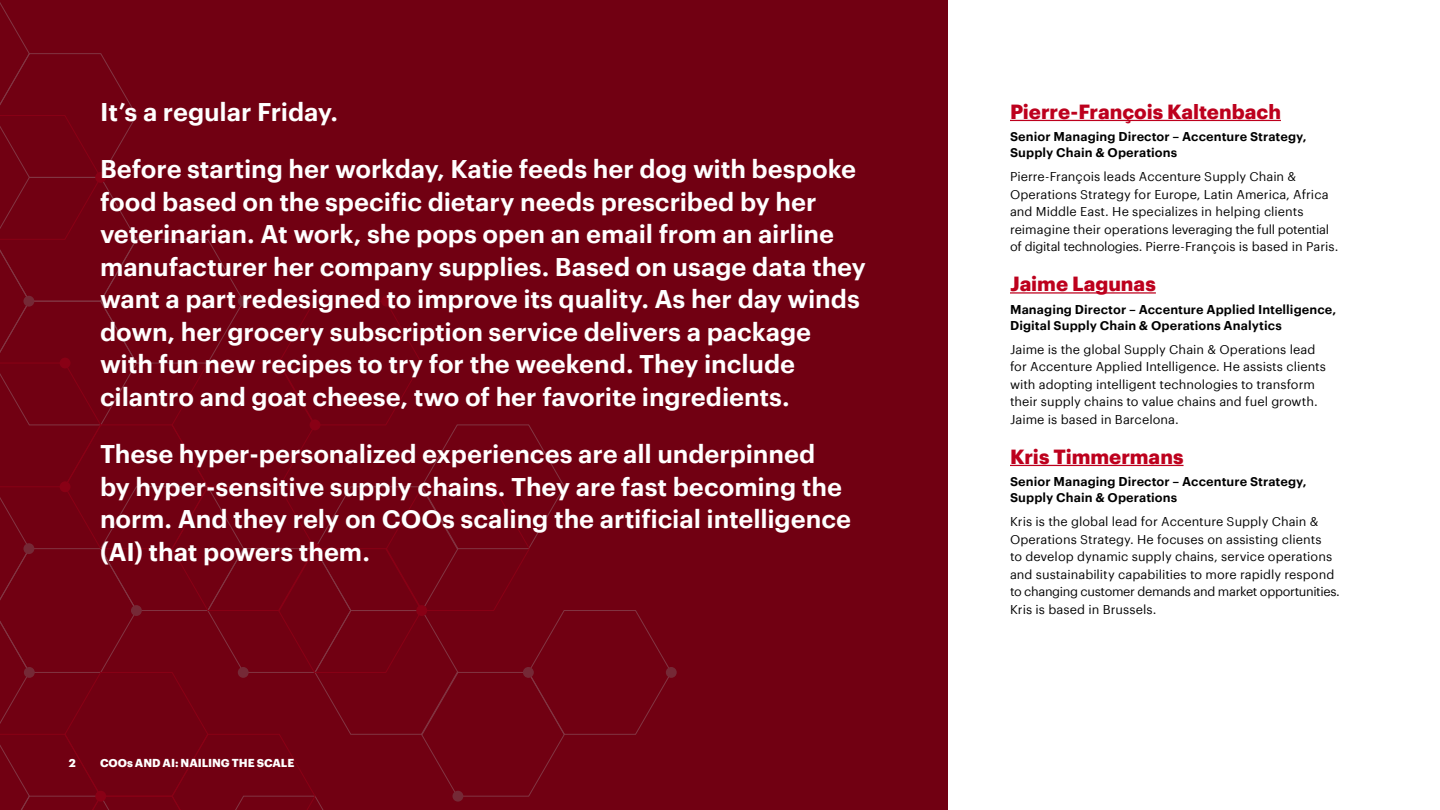
<style>
.page{position:relative;width:1440px;height:810px;background:#fff}
.page>*{position:absolute;margin:0;border:0;box-sizing:border-box;transform-origin:0 0}
.t1{font:600 25px/32.5px "Graphik";letter-spacing:-.005em;color:#fff}
.t2{font:700 20px "Graphik";color:#bd001d}
.t3{font:12.5px/17.5px "Graphik";color:#000}
.t4{font:600 12.5px/16.2px "Graphik";letter-spacing:.005em;color:#000}
.t5{font:700 11.25px "Graphik";letter-spacing:-.005em;color:#fff}
</style>
<div class="page">
<div style="left:0;top:0;width:948px;height:810px;background:#710012"></div>
<svg style="left:0;top:2px;width:669px;height:808px"></svg>
<div style="left:60px;top:358px;width:11px;height:10px;background:#890015;border-radius:50%"></div>
<div style="left:95px;top:791px;width:11px;height:11px;background:#890015;border-radius:50%"></div>
<div style="left:60px;top:481px;width:11px;height:11px;background:#890015;border-radius:50%"></div>
<div style="left:95px;top:172px;width:11px;height:11px;background:#890015;border-radius:50%"></div>
<div style="left:488px;top:481px;width:10px;height:11px;background:#890015;border-radius:50%"></div>
<div style="left:310px;top:419px;width:10px;height:11px;background:#890015;border-radius:50%"></div>
<div style="left:381px;top:296px;width:11px;height:11px;background:#890015;border-radius:50%"></div>
<div style="left:416px;top:605px;width:11px;height:11px;background:#890015;border-radius:50%"></div>
<div style="left:310px;top:543px;width:10px;height:11px;background:#890015;border-radius:50%"></div>
<div style="left:23px;top:296px;width:11px;height:11px;background:#752936;border-radius:50%"></div>
<div style="left:23px;top:543px;width:11px;height:11px;background:#752936;border-radius:50%"></div>
<div style="left:238px;top:296px;width:11px;height:11px;background:#752936;border-radius:50%"></div>
<div style="left:131px;top:605px;width:11px;height:11px;background:#752936;border-radius:50%"></div>
<div style="left:452px;top:791px;width:11px;height:11px;background:#752936;border-radius:50%"></div>
<div style="left:523px;top:667px;width:11px;height:11px;background:#752936;border-radius:50%"></div>
<div style="left:666px;top:667px;width:11px;height:11px;background:#752936;border-radius:50%"></div>
<div style="left:24px;top:667px;width:11px;height:11px;background:#752936;border-radius:50%"></div>
<div style="left:238px;top:667px;width:11px;height:11px;background:#752936;border-radius:50%"></div>
<hr style="left:1010px;top:120px;width:271px;height:1px;background:#bd001d">
<hr style="left:1010px;top:292px;width:146px;height:2px;background:#bd001d">
<hr style="left:1010px;top:465px;width:174px;height:1px;background:#bd001d">
<h1 class="t1" style="left:100px;top:93px;width:240px">It’s a regular Friday.</h1>
<p class="t1" style="left:100px;top:151px;width:768px">Before starting her workday, Katie feeds her dog with bespoke food based on the specific dietary needs prescribed by her veterinarian. At work, she pops open an email from an airline manufacturer her company supplies. Based on usage data they want a part redesigned to improve its quality. As her day winds down, her grocery subscription service delivers a package with fun new recipes to try for the weekend. They include cilantro and goat cheese, two of her favorite ingredients.</p>
<h1 class="t1" style="left:100px;top:436px;width:753px">These hyper-personalized experiences are all underpinned by hyper-sensitive supply chains. They are fast becoming the norm. And they rely on COOs scaling the artificial intelligence (AI) that powers them.</h1>
<p class="t5" style="left:69px;top:754px;width:9px">2</p>
<p class="t5" style="left:100px;top:754px;width:196px">COOs AND AI: NAILING THE SCALE</p>
<h2 class="t2" style="left:1010px;top:96px;width:272px">Pierre-François Kaltenbach</h2>
<p class="t4" style="left:1010px;top:127px;width:298px">Senior Managing Director – Accenture Strategy,<br>Supply Chain &amp; Operations</p>
<p class="t3" style="left:1010px;top:167px;width:330px">Pierre-François leads Accenture Supply Chain &amp; Operations Strategy for Europe, Latin America, Africa and Middle East. He specializes in helping clients reimagine their operations leveraging the full potential of digital technologies. Pierre-François is based in Paris.</p>
<h2 class="t2" style="left:1010px;top:268px;width:147px">Jaime Lagunas</h2>
<p class="t4" style="left:1010px;top:300px;width:328px">Managing Director – Accenture Applied Intelligence,<br>Digital Supply Chain &amp; Operations Analytics</p>
<p class="t3" style="left:1010px;top:339px;width:318px">Jaime is the global Supply Chain &amp; Operations lead for Accenture Applied Intelligence. He assists clients with adopting intelligent technologies to transform their supply chains to value chains and fuel growth.<br>Jaime is based in Barcelona.</p>
<h2 class="t2" style="left:1010px;top:441px;width:175px">Kris Timmermans</h2>
<p class="t4" style="left:1010px;top:472px;width:298px">Senior Managing Director – Accenture Strategy,<br>Supply Chain &amp; Operations</p>
<p class="t3" style="left:1010px;top:512px;width:331px">Kris is the global lead for Accenture Supply Chain &amp; Operations Strategy. He focuses on assisting clients<br>to develop dynamic supply chains, service operations and sustainability capabilities to more rapidly respond to changing customer demands and market opportunities.<br>Kris is based in Brussels.</p>
</div>
